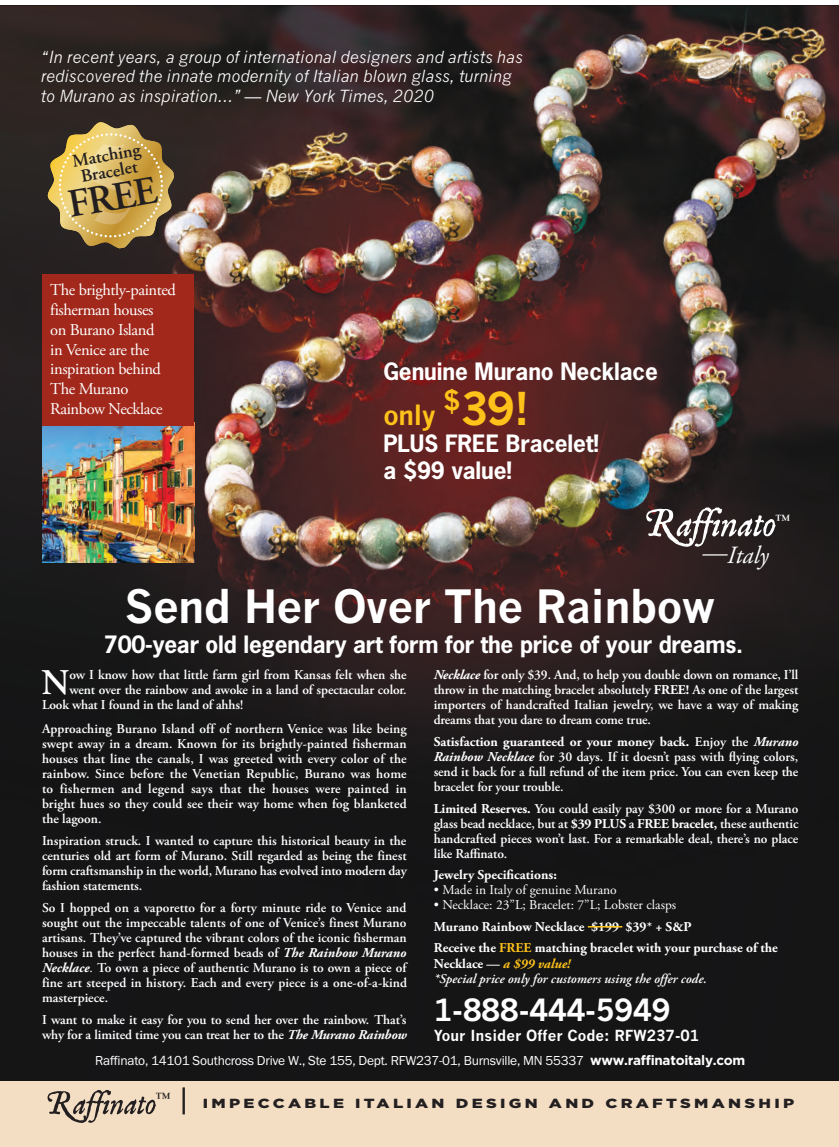
<style>
.page{position:relative;width:839px;height:1147px;background:#fff}
.page>*{position:absolute;margin:0;border:0;box-sizing:border-box;transform-origin:0 0}
.t1{font:700 45px "News Gothic";letter-spacing:-.02em;color:#fff}
.t2{font:700 44.4px "News Gothic";color:#fec21a}
.t3{font:600 39.75px "Adobe Garamond Pro";color:#231f20}
.t4{font:36.9px "Clairvaux";color:#231f20}
.t5{font:600 36.15px "Adobe Garamond Pro";color:#fff}
.t6{font:700 30px "News Gothic";letter-spacing:-.005em;color:#fff}
.t7{font:700 27px "News Gothic";color:#fec21a}
.t8{font:italic 24.75px "Adobe Garamond Pro";color:#fff}
.t9{font:700 22.5px/27px "News Gothic Std";letter-spacing:-.005em;color:#fff}
.t10{font:600 18px/16.5px "Adobe Garamond Pro";color:#231f20;text-align:center}
.t11{font:italic 16.5px/19.8px "News Gothic";color:#fff}
.t12{font:16.5px/19.8px "Adobe Garamond Pro";letter-spacing:-.025em;color:#fff}
.t13{font:700 15px "News Gothic";color:#fff}
.t14{font:700 14.85px "Weiss";color:#fff}
.t15{font:700 14.85px "Weiss";color:#231f20}
.t16{font:600 13.5px/15px "Adobe Garamond Pro";letter-spacing:-.01em;color:#fff;text-align:justify}
.t17{font:700 13.5px/15.8px "Adobe Garamond Pro";color:#fff}
.t18{font:13.5px "Franklin Gothic";letter-spacing:-.02em;color:#fff}
.t19{font:13.5px "Adobe Garamond Pro";color:#fff}
.t20{font:900 13.2px "Gotham";letter-spacing:.2em;color:#231f20;scale:1.25 1}
.s1{font-weight:700;font-style:italic}
.s2{font-weight:400}
.s3{font-weight:700}
.s4{color:#fec21a}
.s5{font-style:italic;color:#fec21a}
.s6{font-weight:600;font-style:italic}
.s7{font-family:"Gotham";font-weight:700}
</style>
<div class="page">
<img style="left:0;top:5px;width:839px;height:1076px">
<svg style="left:47px;top:122px;width:127px;height:126px;background:#ae9353"></svg>
<hr style="left:587px;top:926px;width:35px;height:1px;background:#fec21a">
<svg style="left:646px;top:507px;width:130px;height:42px"></svg>
<img style="left:43px;top:426px;width:151px;height:136px">
<div style="left:43px;top:275px;width:151px;height:151px;background:#a1281b"></div>
<div style="left:0;top:1081px;width:839px;height:66px;background:#f3dec4"></div>
<svg style="left:47px;top:1090px;width:109px;height:33px"></svg>
<p class="t11" style="left:41px;top:48px;width:483px">“In recent years, a group of international designers and artists has rediscovered the innate modernity of Italian blown glass, turning to Murano as inspiration…” — New York Times, 2020</p>
<h3 class="t10" style="left:71px;top:155px;width:71px;rotate:-10deg">Matching<br>Bracelet</h3>
<h3 class="t3" style="left:66px;top:189px;width:91px;rotate:-10deg">FREE</h3>
<p class="t12" style="left:50px;top:282px;width:127px">The brightly-painted fisherman houses<br>on Burano Island<br>in Venice are the inspiration behind<br>The Murano<br>Rainbow Necklace</p>
<h3 class="t9" style="left:383px;top:359px;width:276px">Genuine Murano Necklace</h3>
<h3 class="t7" style="left:383px;top:403px;width:54px">only</h3>
<h2 class="t2" style="left:443px;top:390px;width:88px"><sup>$</sup>39!</h2>
<h3 class="t9" style="left:383px;top:431px;width:217px">PLUS FREE Bracelet! a $99 value!</h3>
<p class="t14" style="left:775px;top:511px;width:16px">™</p>
<h3 class="t8" style="left:702px;top:545px;width:68px">—Italy</h3>
<h1 class="t1" style="left:124px;top:587px;width:593px">Send Her Over The Rainbow</h1>
<h3 class="t9" style="left:104px;top:632px;width:640px">700-year old legendary art form for the price of your dreams.</h3>
<h3 class="t5" style="left:42px;top:668px;width:30px">N</h3>
<p class="t16" style="left:69px;top:669px;width:339px">ow I know how that little farm girl from Kansas felt when she</p>
<p class="t16" style="left:69px;top:684px;width:339px">went over the rainbow and awoke in a land of spectacular color.</p>
<p class="t16" style="left:42px;top:699px;width:203px">Look what I found in the land of ahhs!</p>
<p class="t16" style="left:42px;top:723px;width:366px">Approaching Burano Island off of northern Venice was like being swept away in a dream. Known for its brightly-painted fisherman houses that line the canals, I was greeted with every color of the rainbow. Since before the Venetian Republic, Burano was home to fishermen and legend says that the houses were painted in bright hues so they could see their way home when fog blanketed the lagoon.</p>
<p class="t16" style="left:42px;top:834px;width:366px">Inspiration struck. I wanted to capture this historical beauty in the centuries old art form of Murano. Still regarded as being the finest form craftsmanship in the world, Murano has evolved into modern day fashion statements.</p>
<p class="t16" style="left:42px;top:901px;width:366px">So I hopped on a vaporetto for a forty minute ride to Venice and sought out the impeccable talents of one of Venice’s finest Murano artisans. They’ve captured the vibrant colors of the iconic fisherman houses in the perfect hand-formed beads of <span class="s1">The Rainbow Murano Necklace</span><span class="s2">.</span> To own a piece of authentic Murano is to own a piece of fine art steeped in history. Each and every piece is a one-of-a-kind masterpiece.</p>
<p class="t16" style="left:42px;top:1013px;width:366px">I want to make it easy for you to send her over the rainbow. That’s why for a limited time you can treat her to the <span class="s1">The Murano Rainbow</span></p>
<p class="t16" style="left:433px;top:669px;width:366px"><span class="s1">Necklace</span> for only $39. And, to help you double down on romance, I’ll throw in the matching bracelet absolutely <span class="s3">FREE!</span> As one of the largest importers of handcrafted Italian jewelry, we have a way of making dreams that you dare to dream come true.</p>
<p class="t16" style="left:433px;top:735px;width:366px"><span class="s3">Satisfaction guaranteed or your money back.</span> Enjoy the <span class="s1">Murano Rainbow Necklace</span> for 30 days. If it doesn’t pass with flying colors, send it back for a full refund of the item price. You can even keep the bracelet for your trouble.</p>
<p class="t16" style="left:433px;top:802px;width:366px"><span class="s3">Limited Reserves.</span> You could easily pay $300 or more for a Murano glass bead necklace, but at <span class="s3">$39 PLUS</span> a <span class="s3">FREE bracelet,</span> these authentic handcrafted pieces won’t last. For a remarkable deal, there’s no place like Raffinato.</p>
<p class="t17" style="left:434px;top:868px;width:125px">Jewelry Specifications:</p>
<p class="t19" style="left:434px;top:885px;width:185px">• Made in Italy of genuine Murano</p>
<p class="t19" style="left:434px;top:900px;width:244px">• Necklace: 23”L; Bracelet: 7”L; Lobster clasps</p>
<p class="t17" style="left:434px;top:920px;width:259px">Murano Rainbow Necklace $199 $39* + S&amp;P</p>
<p class="t17" style="left:433px;top:941px;width:345px">Receive the <span class="s4">FREE</span> matching bracelet with your purchase of the<br>Necklace — <span class="s5">a $99 value!<br></span><span class="s6">* Special price only for customers using the offer code.</span></p>
<h3 class="t6" style="left:433px;top:997px;width:238px">1-888-444-5949</h3>
<p class="t13" style="left:433px;top:1029px;width:267px">Your Insider Offer Code: RFW237-01</p>
<p class="t18" style="left:95px;top:1056px;width:651px">Raffinato, 14101 Southcross Drive W., Ste 155, Dept. RFW237-01, Burnsville, MN 55337 <span class="s7">www.raffinatoitaly.com</span></p>
<p class="t15" style="left:156px;top:1089px;width:16px">™</p>
<h3 class="t4" style="left:180px;top:1079px;width:10px">|</h3>
<p class="t20" style="left:203px;top:1095px;width:474px">IMPECCABLE ITALIAN DESIGN AND CRAFTSMANSHIP</p>
</div>
